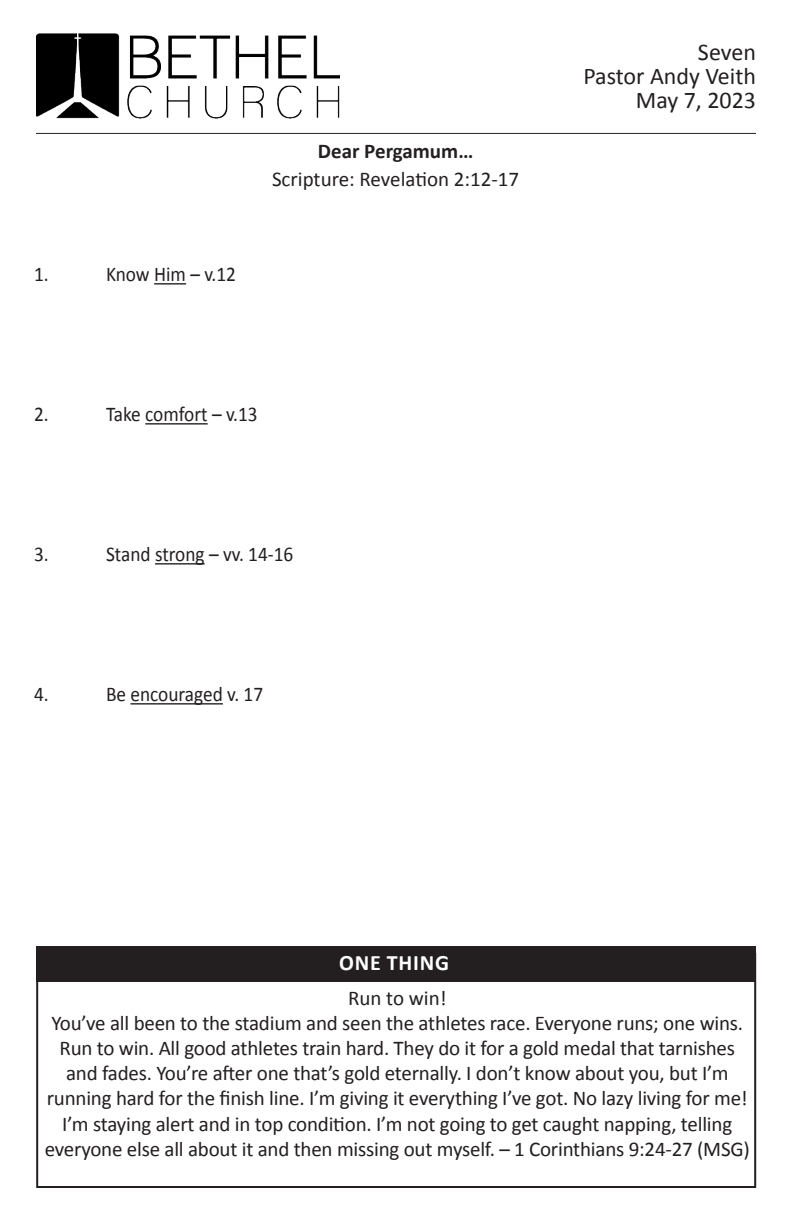
<style>
.page{position:relative;width:792px;height:1224px;background:#fff}
.page>*{position:absolute;margin:0;border:0;box-sizing:border-box;transform-origin:0 0}
.t1{font:24px "Calibri";color:#231f20}
.t2{font:700 22px "Calibri";letter-spacing:.04em;color:#fff}
.t3{font:21px/25.2px "Calibri";letter-spacing:-.01em;color:#231f20;text-align:center}
.t4{font:21px "Calibri";letter-spacing:-.01em;color:#231f20;scale:.92 1}
.t5{font:700 21px "Calibri";color:#231f20}
</style>
<div class="page">
<hr style="left:36px;top:133px;width:720px;height:1px;background:#231f20">
<img style="left:37px;top:34px;width:303px;height:84px">
<hr style="left:154px;top:283px;width:32px;height:2px;background:#231f20">
<hr style="left:145px;top:423px;width:63px;height:2px;background:#231f20">
<hr style="left:155px;top:563px;width:50px;height:2px;background:#231f20">
<hr style="left:130px;top:703px;width:93px;height:2px;background:#231f20">
<div style="left:36px;top:946px;width:720px;height:36px;background:#231f20"></div>
<div style="left:36px;top:953px;width:720px;height:235px;border:2px solid #231f20"></div>
<p class="t4" style="left:34px;top:261px;width:17px">1.</p>
<p class="t4" style="left:106px;top:261px;width:143px">Know Him – v.12</p>
<p class="t5" style="left:318px;top:137px;width:157px">Dear Pergamum…</p>
<p class="t3" style="left:272px;top:166px;width:249px">Scripture: Revelation 2:12-17</p>
<p class="t4" style="left:34px;top:401px;width:17px">2.</p>
<p class="t4" style="left:106px;top:401px;width:166px">Take comfort – v.13</p>
<p class="t4" style="left:34px;top:541px;width:17px">3.</p>
<p class="t4" style="left:106px;top:541px;width:205px">Stand strong – vv. 14-16</p>
<p class="t4" style="left:34px;top:681px;width:17px">4.</p>
<p class="t4" style="left:106px;top:681px;width:172px">Be encouraged v. 17</p>
<p class="t1" style="left:698px;top:37px;width:60px">Seven</p>
<p class="t1" style="left:583px;top:61px;width:174px">Pastor Andy Veith</p>
<p class="t1" style="left:636px;top:85px;width:122px">May 7, 2023</p>
<p class="t2" style="left:339px;top:948px;width:112px">ONE THING</p>
<p class="t3" style="left:348px;top:985px;width:100px">Run to win!</p>
<p class="t3" style="left:45px;top:1010px;width:707px">You’ve all been to the stadium and seen the athletes race. Everyone runs; one wins.<br>Run to win. All good athletes train hard. They do it for a gold medal that tarnishes and fades. You’re after one that’s gold eternally. I don’t know about you, but I’m running hard for the finish line. I’m giving it everything I’ve got. No lazy living for me!<br>I’m staying alert and in top condition. I’m not going to get caught napping, telling everyone else all about it and then missing out myself. – 1 Corinthians 9:24-27 (MSG)</p>
</div>
